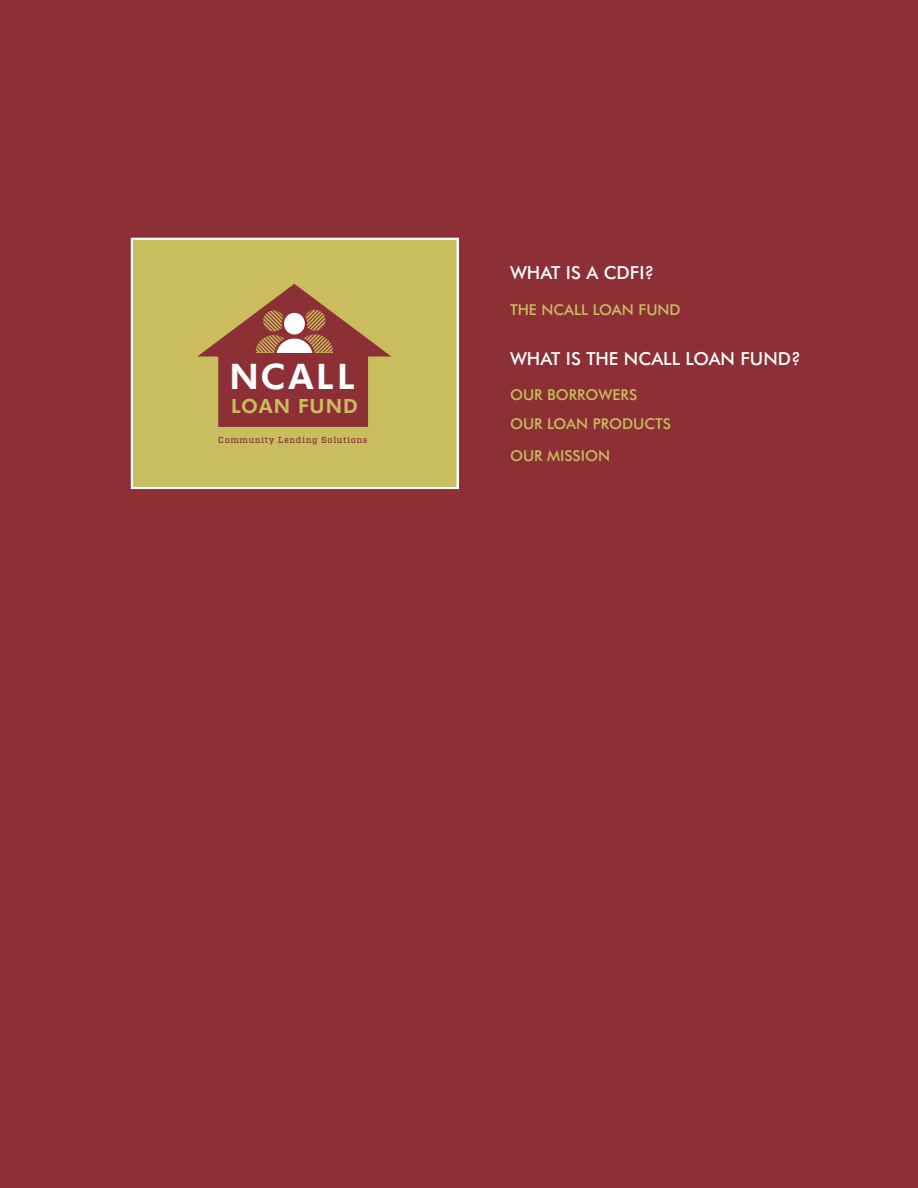
<style>
.page{position:relative;width:918px;height:1188px;background:#8c3035}
.page>*{position:absolute;margin:0;border:0;box-sizing:border-box;transform-origin:0 0}
.t1{font:800 35.25px "Futura BT";letter-spacing:.075em;color:#fff}
.t2{font:800 19.65px "Futura BT";letter-spacing:.05em;color:#cabd5e}
.t3{font:500 18px "Futura BT";color:#fff}
.t4{font:500 15px/28.8px "Futura BT";color:#cabd5e}
.t5{font:500 8.7px "Vitesse";letter-spacing:.07em;color:#8c3035}
</style>
<div class="page">
<div style="left:131px;top:238px;width:328px;height:251px;background:#cabd5e;border:2px solid #fff"></div>
<hr style="left:457px;top:239px;width:2px;height:249px;background:#fff">
<svg style="left:197px;top:284px;width:194px;height:143px"></svg>
<h1 class="t1" style="left:229px;top:355px;width:127px">NCALL</h1>
<h2 class="t2" style="left:231px;top:394px;width:128px">LOAN FUND</h2>
<p class="t5" style="left:218px;top:434px;width:151px">Community Lending Solutions</p>
<p class="t3" style="left:510px;top:262px;width:146px">WHAT IS A CDFI?</p>
<p class="t4" style="left:510px;top:295px;width:172px">THE NCALL LOAN FUND</p>
<p class="t3" style="left:510px;top:348px;width:292px">WHAT IS THE NCALL LOAN FUND?</p>
<p class="t4" style="left:510px;top:381px;width:163px">OUR BORROWERS<br>OUR LOAN PRODUCTS</p>
<p class="t4" style="left:510px;top:441px;width:102px">OUR MISSION</p>
</div>
